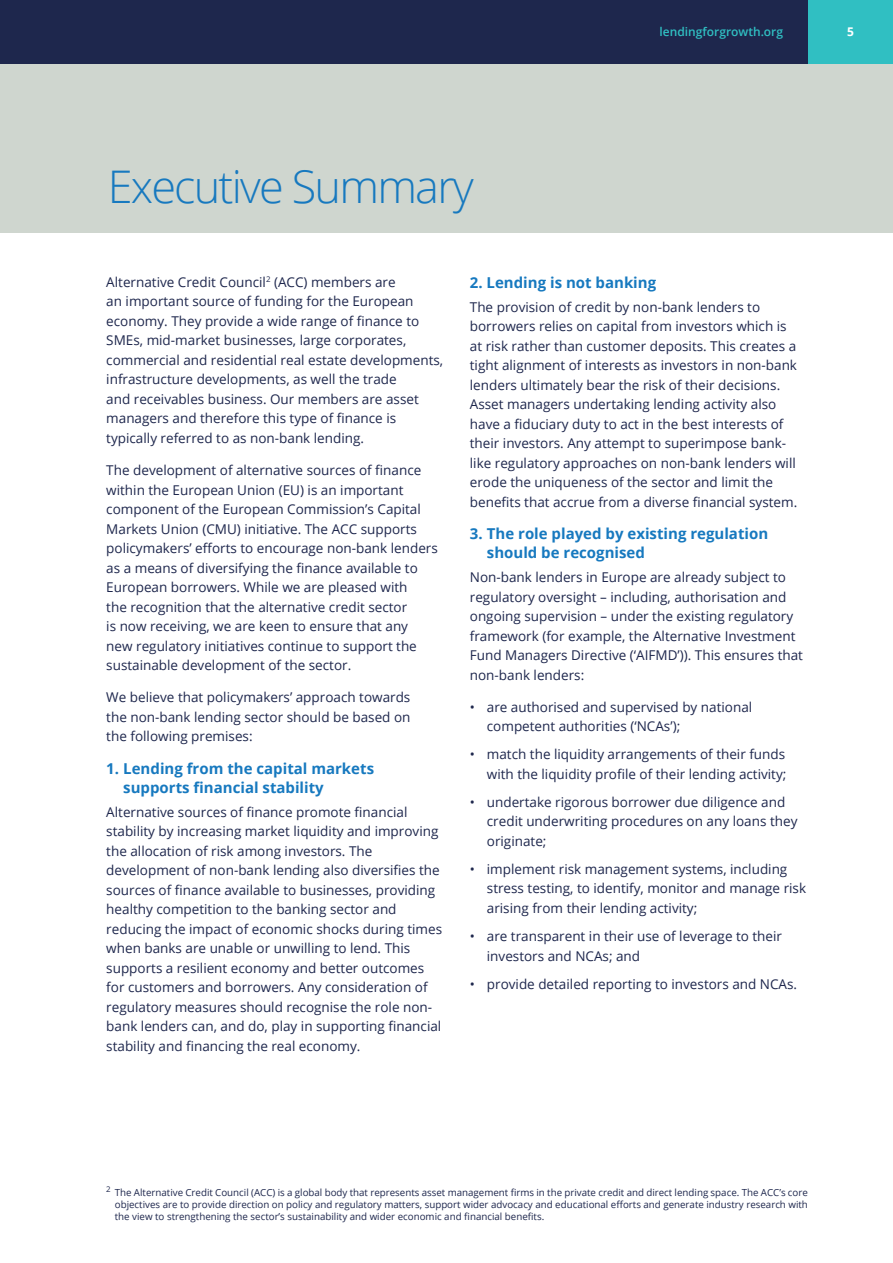
<style>
.page{position:relative;width:893px;height:1263px;background:#fff}
.page>*{position:absolute;margin:0;border:0;box-sizing:border-box;transform-origin:0 0}
.MAIN_BLUE_HEADING{font:300 45px "Open Sans";letter-spacing:-.04em;color:#1779bf}
.Blue_Bold_subheading{font:700 15px/19.5px "Open Sans";color:#1779bf}
.Body_Copy_blue{font:700 15px "Open Sans";color:#1779bf}
.Body_Copy_blue-2{font:13.5px/19.5px "Open Sans";color:#1e274d}
.Bullets_body{font:13.5px/19.5px "Open Sans";color:#1e274d}
.t1{font:600 12px "Open Sans";color:#30bfc2}
.t2{font:700 12px "Open Sans";color:#fff}
.t3{font:9.75px/12px "Open Sans";color:#1e274d}
.t4{font:7.8px "Open Sans";color:#1e274d}
</style>
<div class="page">
<div style="left:0;top:0;width:808px;height:64px;background:#1e274d"></div>
<div style="left:808px;top:0;width:85px;height:64px;background:#30bfc2"></div>
<div style="left:0;top:64px;width:893px;height:168px;background:#cfd6cf"></div>
<p class="MAIN_BLUE_HEADING" style="left:108px;top:156px;width:367px">Executive Summary</p>
<p class="t1" style="left:659px;top:24px;width:125px">lendingforgrowth.org</p>
<p class="t2" style="left:847px;top:24px;width:8px">5</p>
<p class="Body_Copy_blue-2" style="left:106px;top:272px;width:338px">Alternative Credit Council<sup>2</sup> (ACC) members are<br>an important source of funding for the European economy. They provide a wide range of finance to SMEs, mid-market businesses, large corporates, commercial and residential real estate developments, infrastructure developments, as well the trade<br>and receivables business. Our members are asset managers and therefore this type of finance is typically referred to as non-bank lending.</p>
<p class="Body_Copy_blue-2" style="left:106px;top:460px;width:333px">The development of alternative sources of finance within the European Union (EU) is an important component of the European Commission’s Capital Markets Union (CMU) initiative. The ACC supports policymakers’ efforts to encourage non-bank lenders as a means of diversifying the finance available to European borrowers. While we are pleased with<br>the recognition that the alternative credit sector<br>is now receiving, we are keen to ensure that any<br>new regulatory initiatives continue to support the sustainable development of the sector.</p>
<p class="Body_Copy_blue-2" style="left:106px;top:687px;width:306px;text-align:justify">We believe that policymakers’ approach towards the non-bank lending sector should be based on the following premises:</p>
<p class="Blue_Bold_subheading" style="left:123px;top:758px;width:252px;text-indent:-17px">1. Lending from the capital markets supports financial stability</p>
<p class="Body_Copy_blue-2" style="left:106px;top:802px;width:337px">Alternative sources of finance promote financial stability by increasing market liquidity and improving the allocation of risk among investors. The development of non-bank lending also diversifies the sources of finance available to businesses, providing healthy competition to the banking sector and reducing the impact of economic shocks during times when banks are unable or unwilling to lend. This supports a resilient economy and better outcomes for customers and borrowers. Any consideration of regulatory measures should recognise the role non&shy;bank lenders can, and do, play in supporting financial stability and financing the real economy.</p>
<p class="Body_Copy_blue" style="left:470px;top:272px;width:188px">2. Lending is not banking</p>
<p class="Body_Copy_blue-2" style="left:470px;top:297px;width:329px">The provision of credit by non-bank lenders to borrowers relies on capital from investors which is at risk rather than customer deposits. This creates a tight alignment of interests as investors in non-bank lenders ultimately bear the risk of their decisions.<br>Asset managers undertaking lending activity also have a fiduciary duty to act in the best interests of their investors. Any attempt to superimpose bank&shy;like regulatory approaches on non-bank lenders will erode the uniqueness of the sector and limit the benefits that accrue from a diverse financial system.</p>
<p class="Blue_Bold_subheading" style="left:487px;top:523px;width:283px;text-indent:-17px">3. The role played by existing regulation should be recognised</p>
<p class="Body_Copy_blue-2" style="left:470px;top:567px;width:335px">Non-bank lenders in Europe are already subject to regulatory oversight – including, authorisation and ongoing supervision – under the existing regulatory framework (for example, the Alternative Investment Fund Managers Directive (‘AIFMD’)). This ensures that non-bank lenders:</p>
<p class="Bullets_body" style="left:487px;top:697px;width:267px;text-indent:-17px">• are authorised and supervised by national competent authorities (‘NCAs’);</p>
<p class="Bullets_body" style="left:470px;top:744px;width:318px;text-align:right">• match the liquidity arrangements of their funds with the liquidity profile of their lending activity;</p>
<p class="Bullets_body" style="left:487px;top:792px;width:312px;text-indent:-17px">• undertake rigorous borrower due diligence and credit underwriting procedures on any loans they originate;</p>
<p class="Bullets_body" style="left:487px;top:859px;width:321px;text-indent:-17px">• implement risk management systems, including stress testing, to identify, monitor and manage risk arising from their lending activity;</p>
<p class="Bullets_body" style="left:487px;top:926px;width:297px;text-indent:-17px">• are transparent in their use of leverage to their investors and NCAs; and</p>
<p class="Bullets_body" style="left:470px;top:973px;width:329px">• provide detailed reporting to investors and NCAs.</p>
<p class="t4" style="left:106px;top:1184px;width:6px">2</p>
<p class="t3" style="left:115px;top:1187px;width:695px">The Alternative Credit Council (ACC) is a global body that represents asset management firms in the private credit and direct lending space. The ACC’s core</p>
<p class="t3" style="left:115px;top:1199px;width:695px">objectives are to provide direction on policy and regulatory matters, support wider advocacy and educational efforts and generate industry research with the view to strengthening the sector’s sustainability and wider economic and financial benefits.</p>
</div>
